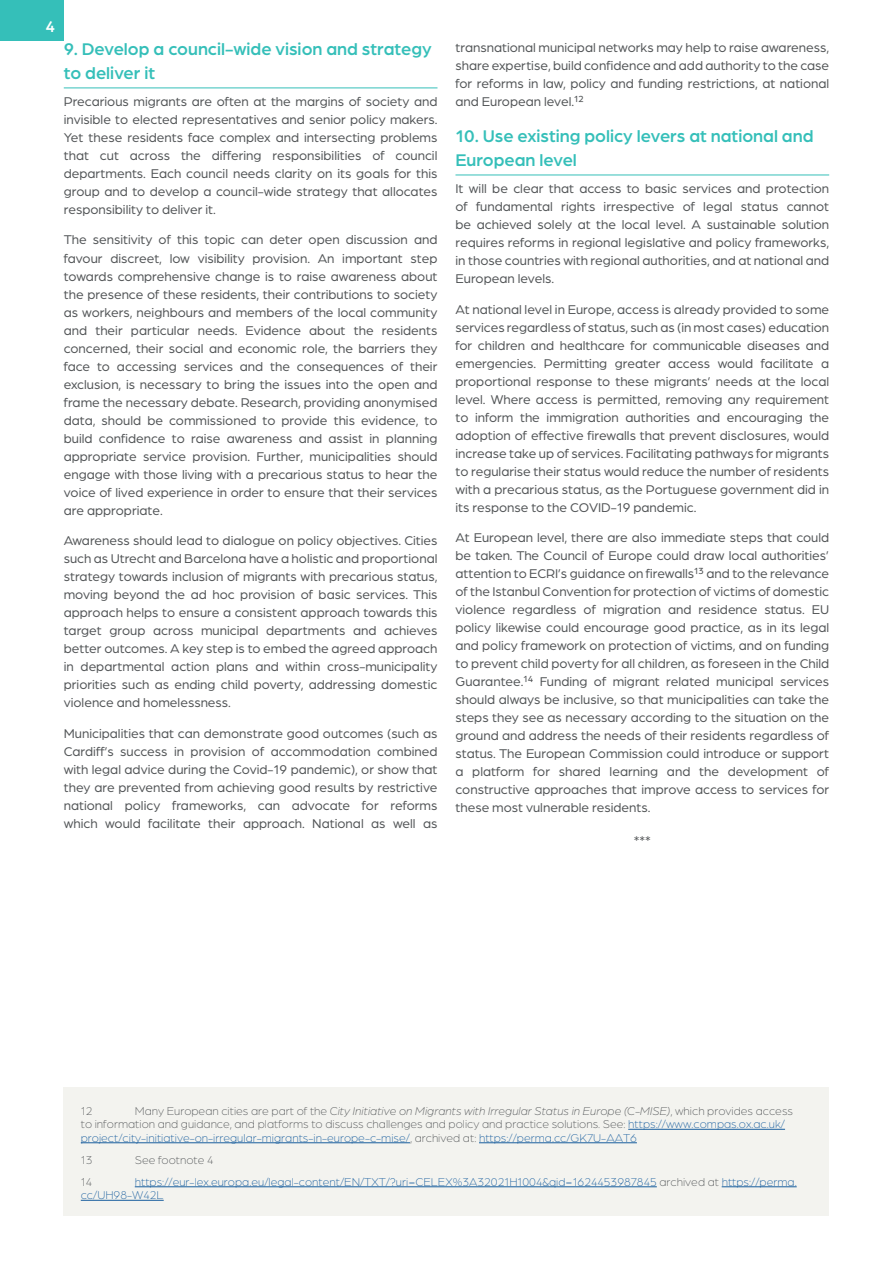
<style>
.page{position:relative;width:893px;height:1263px;background:#fff}
.page>*{position:absolute;margin:0;border:0;box-sizing:border-box;transform-origin:0 0}
.Sub_heading_2{font:500 18px/24px "Arboria";color:#35bfb9}
.t1{font:500 16.5px "Arboria";color:#fff}
.Body_text{font:13.5px/18px "Arboria";color:#515456;text-align:justify}
.Foot_note{font:300 12px/13.5px "Arboria";color:#515456}
.Foot_note-2{font:300 12px/13.5px "Arboria";color:#175d9e}
.s1{font-style:italic}
.s2{color:#175d9e}
.s3{color:#515456}
</style>
<div class="page">
<div style="left:0;top:0;width:64px;height:40px;background:#35bfb9"></div>
<hr style="left:64px;top:88px;width:373px;height:1px;background:#35bfb9">
<hr style="left:455px;top:175px;width:374px;height:1px;background:#35bfb9">
<div style="left:64px;top:1088px;width:765px;height:128px;background:#f3f3ef"></div>
<hr style="left:628px;top:1129px;width:157px;height:1px;background:#175d9e">
<hr style="left:81px;top:1142px;width:329px;height:1px;background:#175d9e">
<hr style="left:479px;top:1142px;width:158px;height:1px;background:#175d9e">
<hr style="left:135px;top:1186px;width:522px;height:1px;background:#175d9e">
<hr style="left:722px;top:1186px;width:75px;height:1px;background:#175d9e">
<hr style="left:81px;top:1200px;width:83px;height:1px;background:#175d9e">
<p class="t1" style="left:46px;top:15px;width:11px">4</p>
<p class="Sub_heading_2" style="left:64px;top:36px;width:369px">9. Develop a council-wide vision and strategy to deliver it</p>
<p class="Body_text" style="left:64px;top:92px;width:375px">Precarious migrants are often at the margins of society and invisible to elected representatives and senior policy makers.<br>Yet these residents face complex and intersecting problems that cut across the differing responsibilities of council departments. Each council needs clarity on its goals for this group and to develop a council-wide strategy that allocates responsibility to deliver it.</p>
<p class="Body_text" style="left:64px;top:230px;width:375px">The sensitivity of this topic can deter open discussion and favour discreet, low visibility provision. An important step towards comprehensive change is to raise awareness about the presence of these residents, their contributions to society as workers, neighbours and members of the local community and their particular needs. Evidence about the residents concerned, their social and economic role, the barriers they face to accessing services and the consequences of their exclusion, is necessary to bring the issues into the open and frame the necessary debate. Research, providing anonymised data, should be commissioned to provide this evidence, to build confidence to raise awareness and assist in planning appropriate service provision. Further, municipalities should engage with those living with a precarious status to hear the voice of lived experience in order to ensure that their services are appropriate.</p>
<p class="Body_text" style="left:64px;top:531px;width:375px">Awareness should lead to dialogue on policy objectives. Cities such as Utrecht and Barcelona have a holistic and proportional strategy towards inclusion of migrants with precarious status, moving beyond the ad hoc provision of basic services. This approach helps to ensure a consistent approach towards this target group across municipal departments and achieves better outcomes. A key step is to embed the agreed approach in departmental action plans and within cross-municipality priorities such as ending child poverty, addressing domestic violence and homelessness.</p>
<p class="Body_text" style="left:64px;top:724px;width:375px">Municipalities that can demonstrate good outcomes (such as Cardiff’s success in provision of accommodation combined with legal advice during the Covid-19 pandemic), or show that they are prevented from achieving good results by restrictive national policy frameworks, can advocate for reforms which would facilitate their approach. National as well as</p>
<p class="Body_text" style="left:455px;top:37px;width:375px">transnational municipal networks may help to raise awareness, share expertise, build confidence and add authority to the case for reforms in law, policy and funding restrictions, at national and European level.¹²</p>
<p class="Sub_heading_2" style="left:455px;top:123px;width:360px">10. Use existing policy levers at national and<br>European level</p>
<p class="Body_text" style="left:455px;top:179px;width:375px">It will be clear that access to basic services and protection of fundamental rights irrespective of legal status cannot be achieved solely at the local level. A sustainable solution requires reforms in regional legislative and policy frameworks, in those countries with regional authorities, and at national and European levels.</p>
<p class="Body_text" style="left:455px;top:299px;width:375px">At national level in Europe, access is already provided to some services regardless of status, such as (in most cases) education for children and healthcare for communicable diseases and emergencies. Permitting greater access would facilitate a proportional response to these migrants’ needs at the local level. Where access is permitted, removing any requirement to inform the immigration authorities and encouraging the adoption of effective firewalls that prevent disclosures, would increase take up of services. Facilitating pathways for migrants to regularise their status would reduce the number of residents with a precarious status, as the Portuguese government did in its response to the COVID-19 pandemic.</p>
<p class="Body_text" style="left:455px;top:528px;width:375px">At European level, there are also immediate steps that could be taken. The Council of Europe could draw local authorities’ attention to ECRI’s guidance on firewalls¹³ and to the relevance of the Istanbul Convention for protection of victims of domestic violence regardless of migration and residence status. EU policy likewise could encourage good practice, as in its legal and policy framework on protection of victims, and on funding to prevent child poverty for all children, as foreseen in the Child Guarantee.¹⁴ Funding of migrant related municipal services should always be inclusive, so that municipalities can take the steps they see as necessary according to the situation on the ground and address the needs of their residents regardless of status. The European Commission could introduce or support a platform for shared learning and the development of constructive approaches that improve access to services for these most vulnerable residents.</p>
<p class="Body_text" style="left:634px;top:830px;width:19px">***</p>
<p class="Foot_note" style="left:81px;top:1103px;width:714px;text-indent:54px">Many European cities are part of the <span class="s1">City Initiative on Migrants with Irregular Status in Europe (C-MISE)</span>, which provides access to information and guidance, and platforms to discuss challenges and policy and practice solutions. See: <span class="s2">https://www.compas.ox.ac.uk/ project/city-initiative-on-irregular-migrants-in-europe-c-mise/</span>, archived at: <span class="s2">https://perma.cc/GK7U-AAT6</span></p>
<p class="Foot_note" style="left:81px;top:1152px;width:13px">13</p>
<p class="Foot_note" style="left:135px;top:1152px;width:80px">See footnote 4</p>
<p class="Foot_note" style="left:81px;top:1174px;width:13px">14</p>
<p class="Foot_note" style="left:81px;top:1103px;width:13px">12</p>
<p class="Foot_note-2" style="left:81px;top:1174px;width:717px;text-indent:54px">https://eur-lex.europa.eu/legal-content/EN/TXT/?uri=CELEX%3A32021H1004&amp;qid=1624453987845 <span class="s3">archived at</span> https://perma. cc/UH98-W42L</p>
</div>
